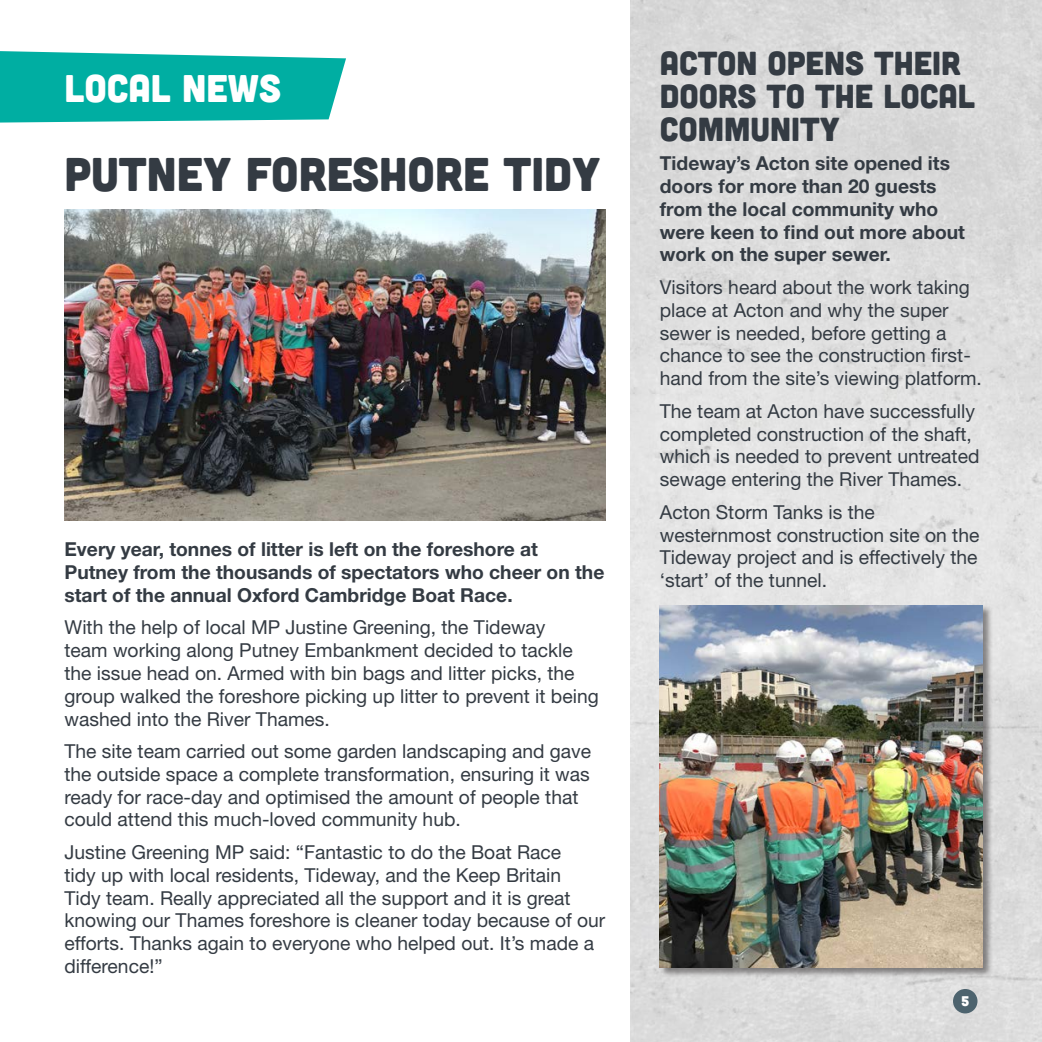
<style>
.page{position:relative;width:1042px;height:1042px;background:#fff}
.page>*{position:absolute;margin:0;border:0;box-sizing:border-box;transform-origin:0 0}
.t1{font:47.25px "Cubano";color:#343b43}
.t2{font:38.5px "Cubano";color:#fff}
.t3{font:33.25px/33.2px "Cubano";color:#343b43}
.t4{font:19.25px/22.8px "Helvetica Neue LT Std";color:#343b43}
.t5{font:700 19.25px/22.8px "Helvetica Neue LT Std";color:#343b43}
.t6{font:14px "Cubano";color:#fff}
</style>
<div class="page">
<img style="left:630px;top:0;width:412px;height:1042px">
<div style="left:953px;top:989px;width:24px;height:24px;background:#4d636e;border-radius:50%"></div>
<img style="left:64px;top:210px;width:541px;height:311px">
<div style="left:659px;top:605px;width:334px;height:373px;background:#231f20;opacity:.5"></div>
<img style="left:660px;top:605px;width:322px;height:362px">
<svg style="left:0;top:51px;width:346px;height:72px;background:#19b6ab"></svg>
<h2 class="t2" style="left:64px;top:64px;width:218px">LOCAL NEWS</h2>
<h1 class="t1" style="left:64px;top:144px;width:538px">PUTNEY FORESHORE TIDY</h1>
<p class="t5" style="left:64px;top:537px;width:541px">Every year, tonnes of litter is left on the foreshore at<br>Putney from the thousands of spectators who cheer on the start of the annual Oxford Cambridge Boat Race.</p>
<p class="t4" style="left:64px;top:616px;width:536px">With the help of local MP Justine Greening, the Tideway<br>team working along Putney Embankment decided to tackle the issue head on. Armed with bin bags and litter picks, the group walked the foreshore picking up litter to prevent it being washed into the River Thames.</p>
<p class="t4" style="left:64px;top:740px;width:528px">The site team carried out some garden landscaping and gave the outside space a complete transformation, ensuring it was ready for race-day and optimised the amount of people that could attend this much-loved community hub.</p>
<p class="t4" style="left:64px;top:840px;width:542px">Justine Greening MP said: “Fantastic to do the Boat Race<br>tidy up with local residents, Tideway, and the Keep Britain<br>Tidy team. Really appreciated all the support and it is great knowing our Thames foreshore is cleaner today because of our efforts. Thanks again to everyone who helped out. It’s made a difference!”</p>
<h3 class="t3" style="left:660px;top:46px;width:317px">ACTON OPENS THEIR<br>DOORS TO THE LOCAL<br>COMMUNITY</h3>
<p class="t5" style="left:660px;top:152px;width:307px">Tideway’s Acton site opened its doors for more than 20 guests from the local community who were keen to find out more about work on the super sewer.</p>
<p class="t4" style="left:660px;top:276px;width:323px">Visitors heard about the work taking place at Acton and why the super sewer is needed, before getting a chance to see the construction first&shy;hand from the site’s viewing platform.</p>
<p class="t4" style="left:660px;top:399px;width:321px">The team at Acton have successfully completed construction of the shaft, which is needed to prevent untreated sewage entering the River Thames.</p>
<p class="t4" style="left:660px;top:500px;width:321px">Acton Storm Tanks is the westernmost construction site on the<br>Tideway project and is effectively the ‘start’ of the tunnel.</p>
<p class="t6" style="left:961px;top:992px;width:10px">5</p>
</div>
